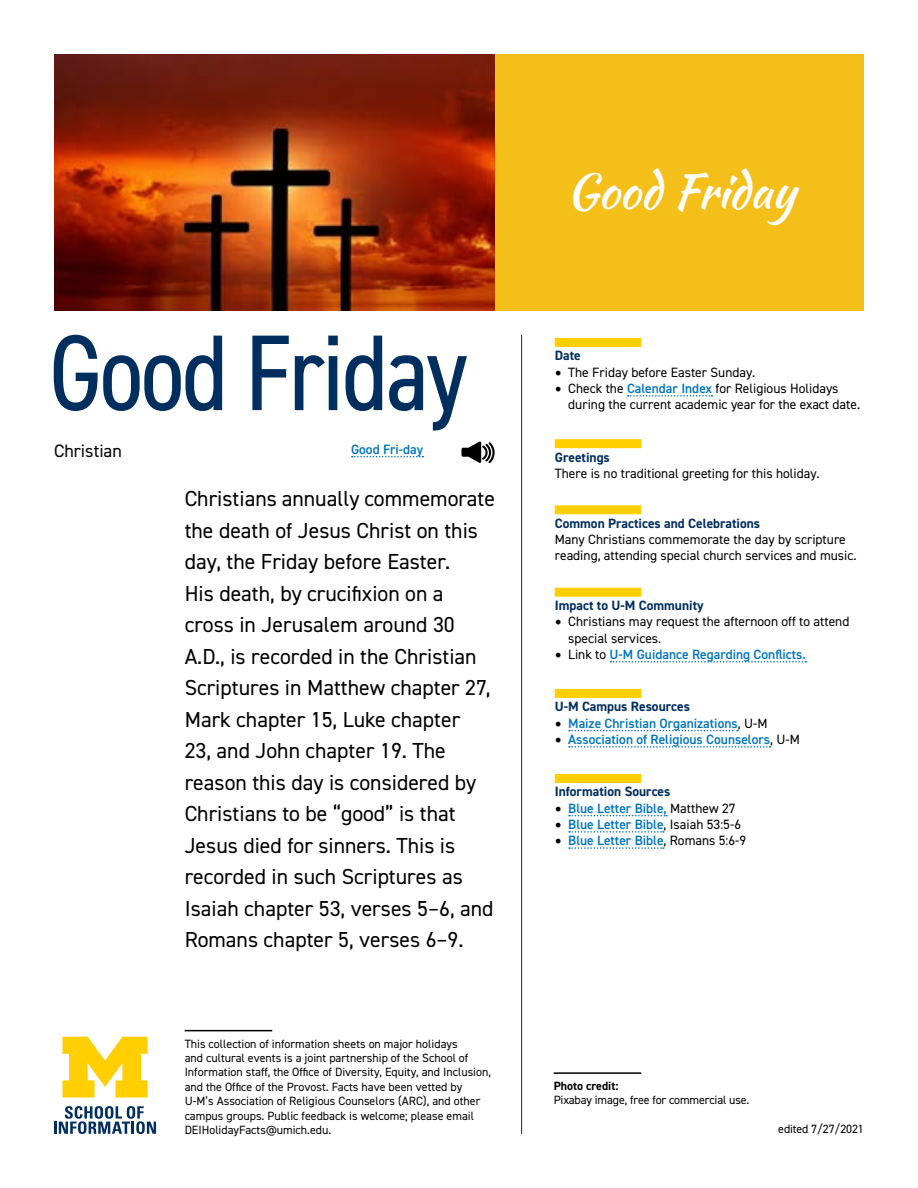
<style>
.page{position:relative;width:918px;height:1188px;background:#fff}
.page>*{position:absolute;margin:0;border:0;box-sizing:border-box;transform-origin:0 0}
.t1{font:condensed 108px "DIN2014";letter-spacing:-.02em;color:#002e5e}
.t2{font:48px "Kaushan Script";color:#fff}
.t3{font:21.75px/31.5px "DIN2014";color:#000}
.t4{font:18px "DIN2014";color:#000}
.t5{font:13.5px/16.2px "DIN2014";color:#000}
.t6{font:600 13.5px "DIN2014";color:#0075bc}
.t7{font:700 13.5px "DIN2014";color:#002e5e}
.t8{font:12px/14.4px "DIN2014";color:#000}
.t9{font:700 12px "DIN2014";color:#000}
.s1{font-family:"Minion Pro";font-size:18px}
.s2{font-weight:600;color:#0075bc}
.s3{font-family:"Minion Pro";font-weight:400;font-size:18px;color:#000}
.s4{font-weight:400;color:#000}
</style>
<div class="page">
<svg style="left:462px;top:441px;width:33px;height:22px"></svg>
<div style="left:54px;top:54px;width:810px;height:257px;background:#f5bf1a"></div>
<div style="left:555px;top:338px;width:86px;height:9px;background:#ffcf01"></div>
<svg style="left:628px;top:395px;width:84px;height:2px"></svg>
<div style="left:555px;top:439px;width:86px;height:9px;background:#ffcf01"></div>
<div style="left:555px;top:505px;width:86px;height:9px;background:#ffcf01"></div>
<div style="left:555px;top:588px;width:86px;height:9px;background:#ffcf01"></div>
<svg style="left:610px;top:661px;width:196px;height:2px"></svg>
<div style="left:555px;top:689px;width:86px;height:9px;background:#ffcf01"></div>
<svg style="left:569px;top:730px;width:169px;height:1px"></svg>
<svg style="left:569px;top:746px;width:201px;height:2px"></svg>
<div style="left:555px;top:774px;width:86px;height:9px;background:#ffcf01"></div>
<svg style="left:569px;top:815px;width:98px;height:1px"></svg>
<svg style="left:569px;top:831px;width:95px;height:2px"></svg>
<svg style="left:569px;top:847px;width:95px;height:2px"></svg>
<img style="left:54px;top:54px;width:441px;height:257px">
<svg style="left:352px;top:456px;width:71px;height:1px"></svg>
<hr style="left:185px;top:1030px;width:87px;height:1px;background:#000">
<svg style="left:54px;top:1106px;width:102px;height:28px"></svg>
<svg style="left:62px;top:1037px;width:86px;height:61px"></svg>
<hr style="left:554px;top:1072px;width:87px;height:2px;background:#000">
<hr style="left:521px;top:335px;width:1px;height:799px;background:#002e5e">
<h1 class="t1" style="left:49px;top:301px;width:420px">Good Friday</h1>
<p class="t4" style="left:54px;top:440px;width:69px">Christian</p>
<p class="t6" style="left:351px;top:440px;width:74px">Good Fri-day</p>
<p class="t3" style="left:185px;top:483px;width:312px">Christians annually commemorate the death of Jesus Christ on this day, the Friday before Easter.<br>His death, by crucifixion on a cross in Jerusalem around 30<br>A.D., is recorded in the Christian<br>Scriptures in Matthew chapter 27,<br>Mark chapter 15, Luke chapter<br>23, and John chapter 19. The reason this day is considered by<br>Christians to be “good” is that<br>Jesus died for sinners. This is recorded in such Scriptures as<br>Isaiah chapter 53, verses 5–6, and<br>Romans chapter 5, verses 6–9.</p>
<p class="t8" style="left:185px;top:1036px;width:308px">This collection of information sheets on major holidays<br>and cultural events is a joint partnership of the School of Information staff, the Office of Diversity, Equity, and Inclusion, and the Office of the Provost. Facts have been vetted by U-M’s Association of Religious Counselors (ARC), and other campus groups. Public feedback is welcome; please email DEIHolidayFacts@umich.edu.</p>
<h2 class="t2" style="left:567px;top:156px;width:230px">Good Friday</h2>
<p class="t7" style="left:555px;top:347px;width:28px">Date</p>
<p class="t5" style="left:555px;top:364px;width:202px"><span class="s1">•</span> The Friday before Easter Sunday.</p>
<p class="t5" style="left:568px;top:380px;width:294px;text-indent:-14px"><span class="s1">•</span> Check the <span class="s2">Calendar Index</span> for Religious Holidays during the current academic year for the exact date.</p>
<p class="t7" style="left:555px;top:448px;width:57px">Greetings</p>
<p class="t5" style="left:555px;top:465px;width:266px">There is no traditional greeting for this holiday.</p>
<p class="t7" style="left:555px;top:514px;width:207px">Common Practices and Celebrations</p>
<p class="t5" style="left:555px;top:531px;width:303px">Many Christians commemorate the day by scripture reading, attending special church services and music.</p>
<p class="t7" style="left:555px;top:597px;width:150px">Impact to U-M Community</p>
<p class="t5" style="left:568px;top:613px;width:283px;text-indent:-14px"><span class="s1">•</span> Christians may request the afternoon off to attend special services.</p>
<p class="t6" style="left:555px;top:645px;width:253px"><span class="s3">•</span> <span class="s4">Link to</span> U-M Guidance Regarding Conflicts.</p>
<p class="t7" style="left:555px;top:698px;width:137px">U-M Campus Resources</p>
<p class="t6" style="left:555px;top:714px;width:214px"><span class="s3">•</span> Maize Christian Organizations<span class="s4">, U-M</span></p>
<p class="t6" style="left:555px;top:730px;width:247px"><span class="s3">•</span> Association of Religious Counselors<span class="s4">, U-M</span></p>
<p class="t7" style="left:555px;top:783px;width:117px">Information Sources</p>
<p class="t6" style="left:555px;top:799px;width:182px"><span class="s3">•</span> Blue Letter Bible, <span class="s4">Matthew 27</span></p>
<p class="t6" style="left:555px;top:815px;width:188px"><span class="s3">•</span> Blue Letter Bible<span class="s4">, Isaiah 53:5-6</span></p>
<p class="t6" style="left:555px;top:831px;width:193px"><span class="s3">•</span> Blue Letter Bible<span class="s4">, Romans 5:6-9</span></p>
<p class="t9" style="left:554px;top:1078px;width:66px">Photo credit:</p>
<p class="t8" style="left:554px;top:1093px;width:197px">Pixabay image, free for commercial use.</p>
<p class="t8" style="left:778px;top:1122px;width:87px">edited 7/27/2021</p>
</div>
